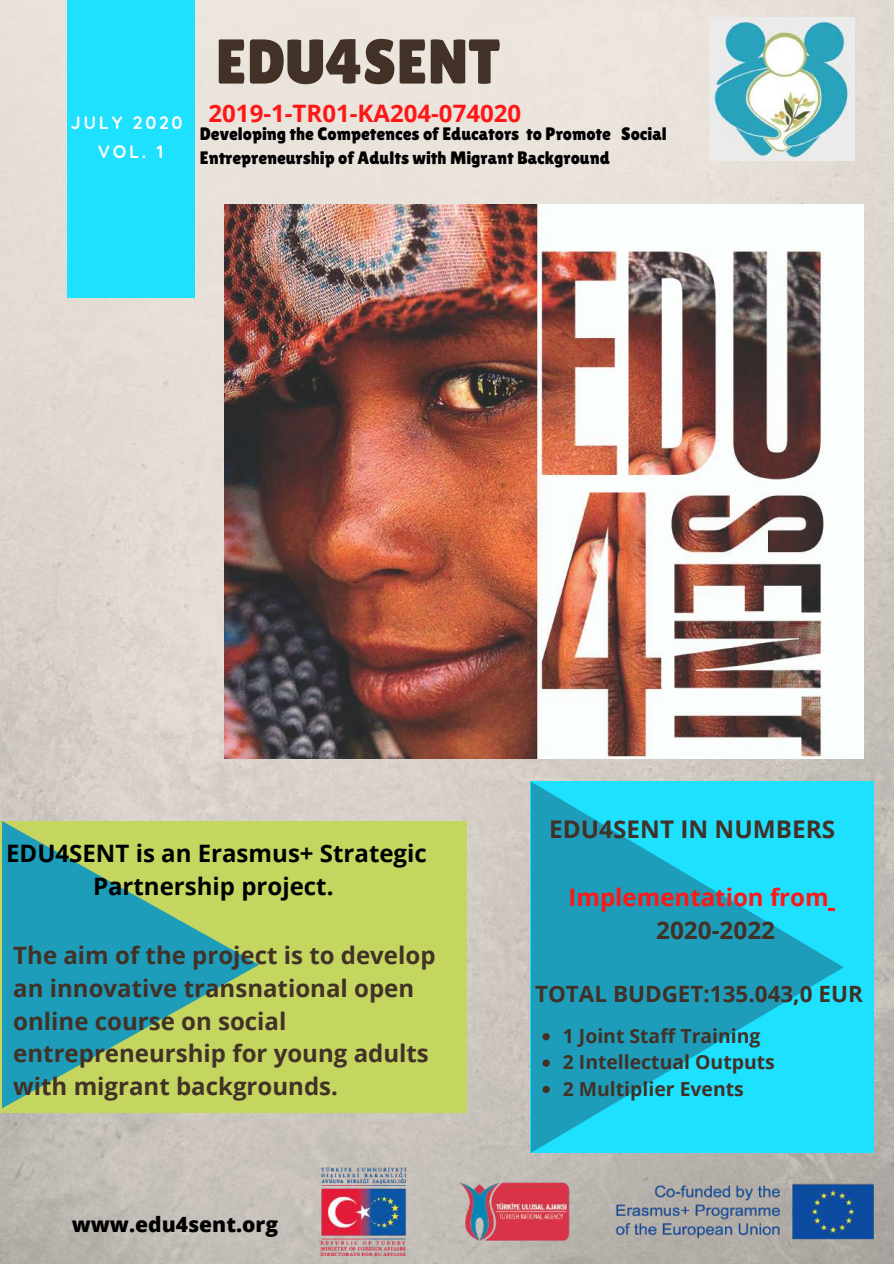
<style>
.page{position:relative;width:894px;height:1264px;background:#fff}
.page>*{position:absolute;margin:0;border:0;box-sizing:border-box;transform-origin:0 0}
.t1{font:63px "Lilita One";color:#423127}
.t2{font:700 24.3px "Open Sans";color:#423127}
.t3{font:700 24px/32.7px "Open Sans";color:#423127}
.t4{font:700 24px/32.7px "Open Sans";color:#000;text-align:center}
.t5{font:700 24px "Open Sans";color:#ff1616}
.t6{font:700 22.5px "Open Sans";color:#423127}
.t7{font:800 21px "Open Sans";color:#000}
.t8{font:700 19.35px/26.4px "Open Sans";color:#423127}
.t9{font:18px/24.8px "Lilita One";color:#000}
.t10{font:700 18px/28.2px "Quicksand";letter-spacing:.15em;color:#fcfcfc;text-align:center}
</style>
<div class="page">
<img style="left:0;top:0;width:893px;height:1263px">
<div style="left:67px;top:0;width:127px;height:297px;background:#1de1ff"></div>
<div style="left:529px;top:781px;width:344px;height:372px;background:#1de1ff"></div>
<img style="left:224px;top:204px;width:639px;height:554px">
<img style="left:709px;top:18px;width:145px;height:143px">
<div style="left:0;top:821px;width:467px;height:291px;background:#c4d660"></div>
<svg style="left:2px;top:821px;width:257px;height:287px"></svg>
<svg style="left:531px;top:782px;width:312px;height:370px;fill:#1d9db9"></svg>
<svg style="left:828px;top:908px;width:6px;height:2px"></svg>
<img style="left:321px;top:1167px;width:551px;height:87px">
<svg style="left:542px;top:1033px;width:7px;height:7px"></svg>
<svg style="left:542px;top:1059px;width:7px;height:7px"></svg>
<svg style="left:542px;top:1085px;width:7px;height:8px"></svg>
<p class="t10" style="left:71px;top:109px;width:113px">JULY 2020<br>VOL. 1</p>
<h1 class="t1" style="left:215px;top:25px;width:286px">EDU4SENT</h1>
<p class="t5" style="left:208px;top:97px;width:314px">2019-1-TR01-KA204-074020</p>
<p class="t9" style="left:200px;top:121px;width:468px">Developing the Competences of Educators to Promote Social<br>Entrepreneurship of Adults with Migrant Background</p>
<p class="t2" style="left:549px;top:812px;width:287px">EDU4SENT IN NUMBERS</p>
<p class="t4" style="left:6px;top:836px;width:422px">EDU4SENT is an Erasmus+ Strategic<br>Partnership project.</p>
<p class="t3" style="left:13px;top:938px;width:423px">The aim of the project is to develop an innovative transnational open online course on social entrepreneurship for young adults with migrant backgrounds.</p>
<p class="t7" style="left:72px;top:1209px;width:208px">www.edu4sent.org</p>
<p class="t5" style="left:568px;top:880px;width:261px">Implementation from</p>
<p class="t2" style="left:656px;top:912px;width:120px">2020-2022</p>
<p class="t6" style="left:535px;top:977px;width:329px">TOTAL BUDGET:135.043,0 EUR</p>
<p class="t8" style="left:562px;top:1022px;width:213px">1 Joint Staff Training<br>2 Intellectual Outputs<br>2 Multiplier Events</p>
</div>
